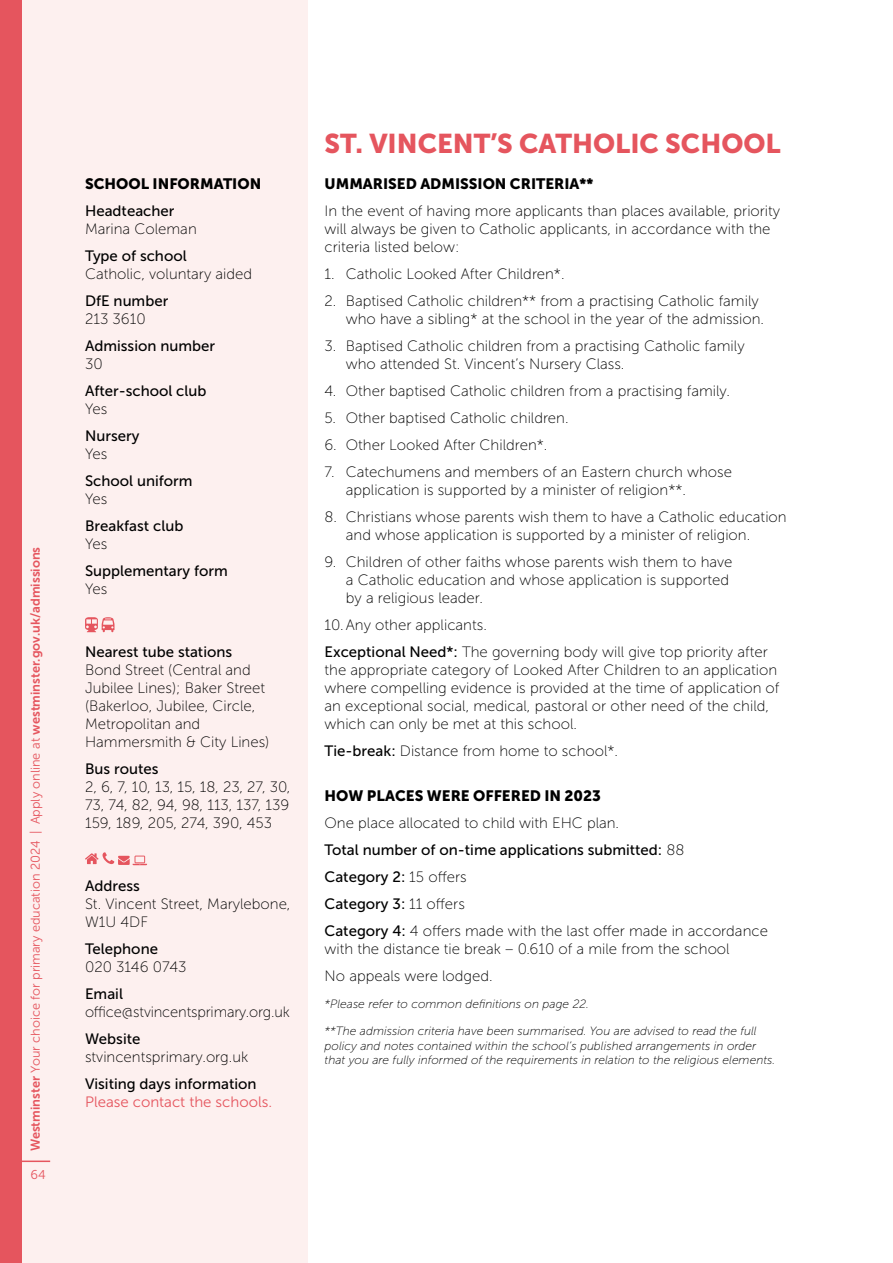
<style>
.page{position:relative;width:893px;height:1263px;background:#fff}
.page>*{position:absolute;margin:0;border:0;box-sizing:border-box;transform-origin:0 0}
.t1{font:27px "Museo Sans 900";color:#e5555e}
.t2{font:15px/18px "Museo Sans 100";color:#000}
.t3{font:15px/27px "Museo Sans 500";color:#000}
.t4{font:15px "Museo Sans 900";color:#000}
.t5{font:15px "Museo Sans 300";color:#e5555e}
.t6{font:12.75px "Museo Sans 300";color:#e5555e}
.t7{font:italic 12px/14.4px "Museo Sans 100";color:#000}
.s1{font-family:"Museo Sans 700"}
.s2{font-family:"Museo Sans 500"}
.s3{font-family:"Museo Sans 100"}
</style>
<div class="page">
<div style="left:0;top:0;width:308px;height:1263px;background:#fdf0ef"></div>
<div style="left:0;top:0;width:21px;height:1263px;background:#e5555e"></div>
<hr style="left:18px;top:1160px;width:32px;height:2px;background:#e5555e">
<svg style="left:85px;top:617px;width:30px;height:15px"></svg>
<svg style="left:85px;top:852px;width:62px;height:13px"></svg>
<p class="t6" style="left:28px;top:1151px;width:606px;rotate:-90deg"><span class="s1">Westminster</span> Your choice for primary education 2024 | Apply online at <span class="s1">westminster.gov.uk/admissions</span></p>
<p class="t6" style="left:31px;top:1168px;width:17px">64</p>
<p class="t4" style="left:85px;top:175px;width:178px">SCHOOL INFORMATION</p>
<p class="t3" style="left:85px;top:197px;width:91px">Headteacher</p>
<p class="t2" style="left:85px;top:220px;width:113px">Marina Coleman</p>
<p class="t3" style="left:85px;top:242px;width:103px">Type of school</p>
<p class="t2" style="left:85px;top:265px;width:169px">Catholic, voluntary aided</p>
<p class="t3" style="left:85px;top:287px;width:85px">DfE number</p>
<p class="t2" style="left:85px;top:310px;width:62px">213 3610</p>
<p class="t3" style="left:85px;top:332px;width:131px">Admission number</p>
<p class="t2" style="left:85px;top:355px;width:19px">30</p>
<p class="t3" style="left:85px;top:377px;width:123px">After-school club</p>
<p class="t2" style="left:85px;top:400px;width:24px">Yes</p>
<p class="t3" style="left:85px;top:422px;width:56px">Nursery</p>
<p class="t2" style="left:85px;top:445px;width:24px">Yes</p>
<p class="t3" style="left:85px;top:467px;width:109px">School uniform</p>
<p class="t2" style="left:85px;top:490px;width:24px">Yes</p>
<p class="t3" style="left:85px;top:512px;width:100px">Breakfast club</p>
<p class="t2" style="left:85px;top:535px;width:24px">Yes</p>
<p class="t3" style="left:85px;top:557px;width:144px">Supplementary form</p>
<p class="t2" style="left:85px;top:580px;width:24px">Yes</p>
<p class="t3" style="left:85px;top:638px;width:149px">Nearest tube stations</p>
<p class="t2" style="left:85px;top:661px;width:186px">Bond Street (Central and<br>Jubilee Lines); Baker Street (Bakerloo, Jubilee, Circle,<br>Metropolitan and<br>Hammersmith &amp; City Lines)</p>
<p class="t3" style="left:85px;top:755px;width:75px">Bus routes</p>
<p class="t2" style="left:85px;top:778px;width:207px;text-align:justify">2, 6, 7, 10, 13, 15, 18, 23, 27, 30, 73, 74, 82, 94, 98, 113, 137, 139<br>159, 189, 205, 274, 390, 453</p>
<p class="t3" style="left:85px;top:872px;width:56px">Address</p>
<p class="t2" style="left:85px;top:895px;width:207px">St. Vincent Street, Marylebone,<br>W1U 4DF</p>
<p class="t3" style="left:85px;top:935px;width:74px">Telephone</p>
<p class="t2" style="left:85px;top:958px;width:103px">020 3146 0743</p>
<p class="t3" style="left:85px;top:980px;width:39px">Email</p>
<p class="t2" style="left:85px;top:1003px;width:206px">office@stvincentsprimary.org.uk</p>
<p class="t3" style="left:85px;top:1025px;width:57px">Website</p>
<p class="t2" style="left:85px;top:1048px;width:165px">stvincentsprimary.org.uk</p>
<p class="t3" style="left:85px;top:1070px;width:173px">Visiting days information</p>
<p class="t5" style="left:85px;top:1094px;width:189px">Please contact the schools.</p>
<h1 class="t1" style="left:325px;top:128px;width:458px">ST. VINCENT’S CATHOLIC SCHOOL</h1>
<p class="t4" style="left:325px;top:175px;width:270px">UMMARISED ADMISSION CRITERIA**</p>
<p class="t2" style="left:325px;top:202px;width:457px">In the event of having more applicants than places available, priority will always be given to Catholic applicants, in accordance with the criteria listed below:</p>
<p class="t2" style="left:325px;top:265px;width:241px">1. Catholic Looked After Children*.</p>
<p class="t2" style="left:346px;top:292px;width:420px;text-indent:-21px">2. Baptised Catholic children** from a practising Catholic family who have a sibling* at the school in the year of the admission.</p>
<p class="t2" style="left:346px;top:337px;width:400px;text-indent:-21px">3. Baptised Catholic children from a practising Catholic family who attended St. Vincent’s Nursery Class.</p>
<p class="t2" style="left:325px;top:382px;width:407px">4. Other baptised Catholic children from a practising family.</p>
<p class="t2" style="left:325px;top:409px;width:246px">5. Other baptised Catholic children.</p>
<p class="t2" style="left:325px;top:436px;width:224px">6. Other Looked After Children*.</p>
<p class="t2" style="left:346px;top:463px;width:388px;text-indent:-21px">7. Catechumens and members of an Eastern church whose application is supported by a minister of religion**.</p>
<p class="t2" style="left:346px;top:508px;width:442px;text-indent:-21px">8. Christians whose parents wish them to have a Catholic education and whose application is supported by a minister of religion.</p>
<p class="t2" style="left:346px;top:553px;width:388px;text-indent:-21px">9. Children of other faiths whose parents wish them to have a Catholic education and whose application is supported by a religious leader.</p>
<p class="t2" style="left:325px;top:612px;width:445px;line-height:27px">10.Any other applicants.<br><span class="s2">Exceptional Need*:</span> The governing body will give top priority after</p>
<p class="t2" style="left:325px;top:661px;width:456px">the appropriate category of Looked After Children to an application where compelling evidence is provided at the time of application of an exceptional social, medical, pastoral or other need of the child, which can only be met at this school.</p>
<p class="t2" style="left:325px;top:742px;width:295px"><span class="s2">Tie-break:</span> Distance from home to school*.</p>
<p class="t4" style="left:325px;top:787px;width:278px">HOW PLACES WERE OFFERED IN 2023</p>
<p class="t2" style="left:325px;top:814px;width:296px">One place allocated to child with EHC plan.</p>
<p class="t3" style="left:325px;top:836px;width:361px">Total number of on-time applications submitted: <span class="s3">88<br></span>Category 2: <span class="s3">15 offers<br></span>Category 3: <span class="s3">11 offers</span></p>
<p class="t2" style="left:325px;top:922px;width:445px"><span class="s2">Category 4:</span> 4 offers made with the last offer made in accordance with the distance tie break – 0.610 of a mile from the school</p>
<p class="t2" style="left:325px;top:967px;width:170px">No appeals were lodged.</p>
<p class="t7" style="left:325px;top:997px;width:266px">*Please refer to common definitions on page 22.</p>
<p class="t7" style="left:325px;top:1024px;width:452px">**The admission criteria have been summarised. You are advised to read the full policy and notes contained within the school’s published arrangements in order that you are fully informed of the requirements in relation to the religious elements.</p>
</div>
